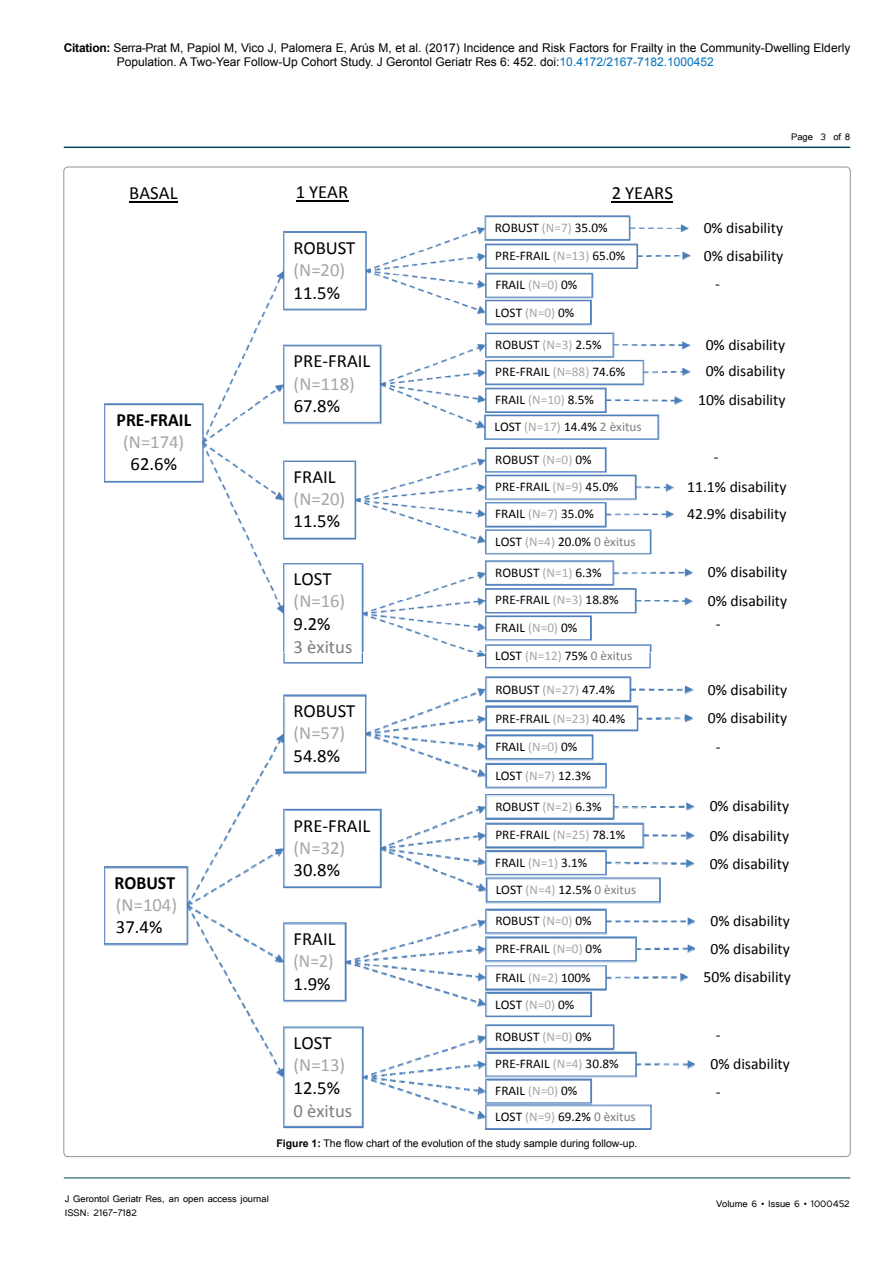
<style>
.page{position:relative;width:893px;height:1263px;background:#fff}
.page>*{position:absolute;margin:0;border:0;box-sizing:border-box;transform-origin:0 0}
.t1{font:18.6px "Calibri";color:#000}
.t2{font:18.6px "Calibri";color:#a6a6a6}
.t3{font:700 18.6px "Calibri";letter-spacing:.005em;color:#000;scale:.95 1}
.t4{font:18.6px "Calibri";color:#7d7d7d}
.t5{font:18.6px "Calibri";color:#a6a6a6;scale:.94 1}
.t6{font:15.75px/28.5px "Calibri";color:#000}
.t7{font:13.2px/27.3px "Calibri";color:#000}
.t8{font:12px/14.4px "Arial";color:#000}
.t9{font:12px/14.4px "Tunga";color:#000}
.t10{font:10.5px "Arial";color:#000}
.s1{font-weight:700}
.s2{color:#0072bc}
.s3{color:#a6a6a6}
.s4{color:#7d7d7d}
</style>
<div class="page">
<hr style="left:64px;top:147px;width:786px;height:1px;background:#00455b">
<hr style="left:64px;top:1178px;width:786px;height:1px;background:#00455b">
<img style="left:104px;top:215px;width:588px;height:437px">
<svg style="left:283px;top:652px;width:368px;height:16px"></svg>
<img style="left:104px;top:677px;width:591px;height:452px">
<img style="left:485px;top:1128px;width:166px;height:1px">
<hr style="left:129px;top:201px;width:48px;height:1px;background:#000">
<hr style="left:296px;top:200px;width:52px;height:1px;background:#000">
<hr style="left:612px;top:201px;width:61px;height:1px;background:#000">
<p class="t8" style="left:117px;top:40px;width:735px;text-indent:-53px"><span class="s1">Citation:</span> Serra-Prat M, Papiol M, Vico J, Palomera E, Arús M, et al. (2017) Incidence and Risk Factors for Frailty in the Community-Dwelling Elderly<br>Population. A Two-Year Follow-Up Cohort Study. J Gerontol Geriatr Res 6: 452. doi:<span class="s2">10.4172/2167-7182.1000452</span></p>
<p class="t9" style="left:791px;top:128px;width:61px">Page 3 of 8</p>
<h1 class="t1" style="left:129px;top:181px;width:50px">BASAL</h1>
<h1 class="t1" style="left:296px;top:180px;width:54px">1 YEAR</h1>
<h1 class="t1" style="left:612px;top:181px;width:63px">2 YEARS</h1>
<h1 class="t3" style="left:117px;top:408px;width:80px">PRE-FRAIL</h1>
<h1 class="t2" style="left:123px;top:430px;width:63px">(N=174)</h1>
<h1 class="t1" style="left:131px;top:452px;width:48px">62.6%</h1>
<h1 class="t3" style="left:115px;top:871px;width:65px">ROBUST</h1>
<h1 class="t2" style="left:116px;top:893px;width:63px">(N=104)</h1>
<h1 class="t1" style="left:116px;top:915px;width:48px">37.4%</h1>
<h1 class="t1" style="left:294px;top:236px;width:63px">ROBUST</h1>
<h1 class="t2" style="left:294px;top:258px;width:53px">(N=20)</h1>
<h1 class="t1" style="left:294px;top:281px;width:48px">11.5%</h1>
<h1 class="t1" style="left:294px;top:349px;width:78px">PRE-FRAIL</h1>
<h1 class="t2" style="left:294px;top:372px;width:63px">(N=118)</h1>
<h1 class="t1" style="left:294px;top:394px;width:48px">67.8%</h1>
<h1 class="t1" style="left:294px;top:465px;width:44px">FRAIL</h1>
<h1 class="t2" style="left:294px;top:487px;width:53px">(N=20)</h1>
<h1 class="t1" style="left:294px;top:509px;width:48px">11.5%</h1>
<h1 class="t1" style="left:294px;top:567px;width:39px">LOST</h1>
<h1 class="t2" style="left:294px;top:589px;width:53px">(N=16)</h1>
<h1 class="t1" style="left:294px;top:612px;width:38px">9.2%</h1>
<h1 class="t4" style="left:294px;top:635px;width:60px">3 èxitus</h1>
<h1 class="t1" style="left:294px;top:699px;width:63px">ROBUST</h1>
<h1 class="t2" style="left:294px;top:721px;width:53px">(N=57)</h1>
<h1 class="t1" style="left:294px;top:744px;width:48px">54.8%</h1>
<h1 class="t1" style="left:294px;top:814px;width:78px">PRE-FRAIL</h1>
<h1 class="t2" style="left:294px;top:836px;width:53px">(N=32)</h1>
<h1 class="t1" style="left:294px;top:858px;width:48px">30.8%</h1>
<h1 class="t1" style="left:294px;top:927px;width:44px">FRAIL</h1>
<h1 class="t5" style="left:294px;top:949px;width:44px">(N=2)</h1>
<h1 class="t1" style="left:294px;top:972px;width:39px">1.9%</h1>
<h1 class="t1" style="left:294px;top:1031px;width:39px">LOST</h1>
<h1 class="t2" style="left:294px;top:1053px;width:53px">(N=13)</h1>
<h1 class="t1" style="left:294px;top:1076px;width:48px">12.5%</h1>
<h1 class="t4" style="left:294px;top:1099px;width:60px">0 èxitus</h1>
<p class="t7" style="left:495px;top:214px;width:132px;line-height:28px">ROBUST <span class="s3">(N=7)</span> 35.0%<br>PRE-FRAIL <span class="s3">(N=13)</span> 65.0%</p>
<p class="t7" style="left:495px;top:271px;width:84px">FRAIL <span class="s3">(N=0)</span> 0%<br>LOST <span class="s3">(N=0)</span> 0%</p>
<p class="t7" style="left:494px;top:331px;width:149px">ROBUST <span class="s3">(N=3)</span> 2.5%<br>PRE-FRAIL <span class="s3">(N=88)</span> 74.6%<br>FRAIL <span class="s3">(N=10)</span> 8.5%<br>LOST <span class="s3">(N=17)</span> 14.4% <span class="s4">2 èxitus</span></p>
<p class="t7" style="left:495px;top:446px;width:142px">ROBUST <span class="s3">(N=0)</span> 0%<br>PRE-FRAIL <span class="s3">(N=9)</span> 45.0%<br>FRAIL <span class="s3">(N=7)</span> 35.0%<br>LOST <span class="s3">(N=4)</span> 20.0% <span class="s4">0 èxitus</span></p>
<p class="t7" style="left:495px;top:559px;width:125px">ROBUST <span class="s3">(N=1)</span> 6.3%<br>PRE-FRAIL <span class="s3">(N=3)</span> 18.8%<br>FRAIL <span class="s3">(N=0)</span> 0%</p>
<p class="t7" style="left:495px;top:642px;width:139px">LOST <span class="s3">(N=12)</span> 75% <span class="s4">0 èxitus</span></p>
<p class="t7" style="left:495px;top:675px;width:121px">ROBUST <span class="s3">(N=27)</span> 47.4%</p>
<p class="t7" style="left:495px;top:704px;width:131px;line-height:28.5px">PRE-FRAIL <span class="s3">(N=23)</span> 40.4%<br>FRAIL <span class="s3">(N=0)</span> 0%<br>LOST <span class="s3">(N=7)</span> 12.3%</p>
<p class="t7" style="left:495px;top:792px;width:131px;line-height:28.5px">ROBUST <span class="s3">(N=2)</span> 6.3%<br>PRE-FRAIL <span class="s3">(N=25)</span> 78.1%</p>
<p class="t7" style="left:495px;top:849px;width:142px">FRAIL <span class="s3">(N=1)</span> 3.1%<br>LOST <span class="s3">(N=4)</span> 12.5% <span class="s4">0 èxitus</span></p>
<p class="t7" style="left:495px;top:907px;width:108px;line-height:28.2px">ROBUST <span class="s3">(N=0)</span> 0%<br>PRE-FRAIL <span class="s3">(N=0)</span> 0%<br>FRAIL <span class="s3">(N=2)</span> 100%</p>
<p class="t7" style="left:495px;top:991px;width:81px">LOST <span class="s3">(N=0)</span> 0%</p>
<p class="t7" style="left:495px;top:1023px;width:125px">ROBUST <span class="s3">(N=0)</span> 0%<br>PRE-FRAIL <span class="s3">(N=4)</span> 30.8%<br>FRAIL <span class="s3">(N=0)</span> 0%</p>
<p class="t7" style="left:495px;top:1103px;width:142px">LOST <span class="s3">(N=9)</span> 69.2% <span class="s4">0 èxitus</span></p>
<p class="t10" style="left:276px;top:1136px;width:363px"><span class="s1">Figure 1:</span> The flow chart of the evolution of the study sample during follow-up.</p>
<p class="t6" style="left:704px;top:214px;width:81px">0% disability</p>
<p class="t6" style="left:704px;top:241px;width:81px">0% disability</p>
<p class="t6" style="left:715px;top:270px;width:6px">-</p>
<p class="t6" style="left:706px;top:332px;width:81px;line-height:26.2px">0% disability<br>0% disability</p>
<p class="t6" style="left:698px;top:386px;width:89px">10% disability</p>
<p class="t6" style="left:687px;top:442px;width:101px;line-height:30.2px;text-indent:27px">-<br>11.1% disability</p>
<p class="t6" style="left:687px;top:499px;width:101px">42.9% disability</p>
<p class="t6" style="left:708px;top:557px;width:81px">0% disability<br>0% disability</p>
<p class="t6" style="left:716px;top:610px;width:6px">-</p>
<p class="t6" style="left:708px;top:675px;width:81px">0% disability</p>
<p class="t6" style="left:708px;top:703px;width:81px">0% disability</p>
<p class="t6" style="left:716px;top:732px;width:6px">-</p>
<p class="t6" style="left:710px;top:792px;width:81px;text-align:justify">0% disability 0% disability 0% disability</p>
<p class="t6" style="left:704px;top:907px;width:89px;line-height:27.9px;text-align:center">0% disability<br>0% disability<br>50% disability</p>
<p class="t6" style="left:716px;top:1021px;width:6px">-</p>
<p class="t6" style="left:710px;top:1050px;width:81px">0% disability</p>
<p class="t6" style="left:716px;top:1078px;width:6px">-</p>
<p class="t9" style="left:65px;top:1190px;width:206px">J Gerontol Geriatr Res, an open access journal<br>ISSN: 2167-7182</p>
<p class="t9" style="left:716px;top:1196px;width:135px">Volume 6 • Issue 6 • 1000452</p>
</div>
